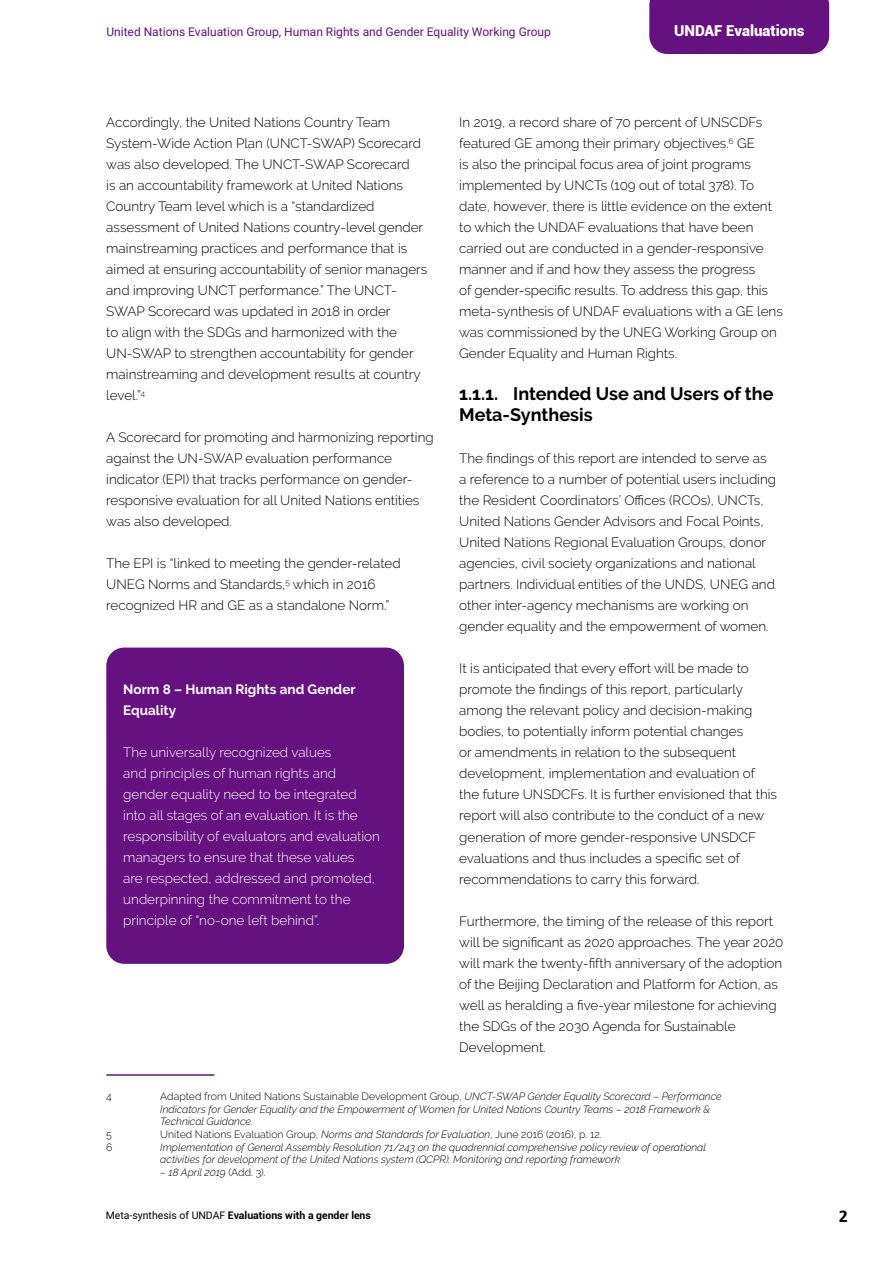
<style>
.page{position:relative;width:893px;height:1263px;background:#fff}
.page>*{position:absolute;margin:0;border:0;box-sizing:border-box;transform-origin:0 0}
.t1{font:700 18px/21px "Raleway";color:#000}
.t2{font:700 18px "Calibri";color:#000}
.t3{font:900 15px "Roboto";color:#fff}
.t4{font:300 13.5px/21px "Raleway";color:#000}
.t5{font:300 13.5px/21px "Raleway";color:#fff}
.t6{font:700 13.5px/21px "Raleway";color:#fff}
.t7{font:12px "Roboto";color:#651180}
.t8{font:italic 300 10.5px/12.6px "Raleway";color:#000}
.t9{font:300 10.5px "Raleway";color:#000}
.t10{font:700 10.5px "Roboto";color:#000}
.s1{font-style:normal}
.s2{font-style:italic}
.s3{font-weight:400}
</style>
<div class="page">
<div style="left:649px;top:0;width:180px;height:54px;background:#651180"></div>
<div style="left:106px;top:647px;width:298px;height:317px;background:#651180;border-radius:18px"></div>
<hr style="left:106px;top:1074px;width:108px;height:2px;background:#651180">
<p class="t7" style="left:106px;top:23px;width:446px">United Nations Evaluation Group, Human Rights and Gender Equality Working Group</p>
<p class="t3" style="left:674px;top:20px;width:132px">UNDAF Evaluations</p>
<p class="t4" style="left:106px;top:112px;width:322px">Accordingly, the United Nations Country Team System-Wide Action Plan (UNCT-SWAP) Scorecard was also developed. The UNCT-SWAP Scorecard<br>is an accountability framework at United Nations Country Team level which is a “standardized assessment of United Nations country-level gender mainstreaming practices and performance that is aimed at ensuring accountability of senior managers and improving UNCT performance.” The UNCT-SWAP Scorecard was updated in 2018 in order<br>to align with the SDGs and harmonized with the UN-SWAP to strengthen accountability for gender mainstreaming and development results at country level.”<sup>4</sup></p>
<p class="t4" style="left:106px;top:427px;width:329px">A Scorecard for promoting and harmonizing reporting against the UN-SWAP evaluation performance indicator (EPI) that tracks performance on gender&shy;responsive evaluation for all United Nations entities was also developed.</p>
<p class="t4" style="left:106px;top:553px;width:296px">The EPI is “linked to meeting the gender-related<br>UNEG Norms and Standards,<sup>5</sup> which in 2016 recognized HR and GE as a standalone Norm.”</p>
<p class="t6" style="left:123px;top:679px;width:234px">Norm 8 – Human Rights and Gender<br>Equality</p>
<p class="t5" style="left:123px;top:742px;width:258px">The universally recognized values<br>and principles of human rights and gender equality need to be integrated into all stages of an evaluation. It is the responsibility of evaluators and evaluation managers to ensure that these values<br>are respected, addressed and promoted, underpinning the commitment to the principle of “no-one left behind”.</p>
<p class="t4" style="left:459px;top:112px;width:325px">In 2019, a record share of 70 percent of UNSCDFs featured GE among their primary objectives.<sup>6</sup> GE<br>is also the principal focus area of joint programs implemented by UNCTs (109 out of total 378). To date, however, there is little evidence on the extent to which the UNDAF evaluations that have been carried out are conducted in a gender-responsive manner and if and how they assess the progress<br>of gender-specific results. To address this gap, this meta-synthesis of UNDAF evaluations with a GE lens was commissioned by the UNEG Working Group on Gender Equality and Human Rights.</p>
<h1 class="t1" style="left:459px;top:384px;width:316px">1.1.1. Intended Use and Users of the<br>Meta-Synthesis</h1>
<p class="t4" style="left:459px;top:448px;width:318px">The findings of this report are intended to serve as a reference to a number of potential users including the Resident Coordinators’ Offices (RCOs), UNCTs, United Nations Gender Advisors and Focal Points, United Nations Regional Evaluation Groups, donor agencies, civil society organizations and national partners. Individual entities of the UNDS, UNEG and other inter-agency mechanisms are working on gender equality and the empowerment of women.</p>
<p class="t4" style="left:459px;top:658px;width:319px">It is anticipated that every effort will be made to promote the findings of this report, particularly among the relevant policy and decision-making bodies, to potentially inform potential changes<br>or amendments in relation to the subsequent development, implementation and evaluation of the future UNSDCFs. It is further envisioned that this report will also contribute to the conduct of a new generation of more gender-responsive UNSDCF evaluations and thus includes a specific set of recommendations to carry this forward.</p>
<p class="t4" style="left:459px;top:910px;width:326px">Furthermore, the timing of the release of this report will be significant as 2020 approaches. The year 2020 will mark the twenty-fifth anniversary of the adoption of the Beijing Declaration and Platform for Action, as well as heralding a five-year milestone for achieving the SDGs of the 2030 Agenda for Sustainable Development.</p>
<p class="t9" style="left:106px;top:1090px;width:7px">4</p>
<p class="t8" style="left:160px;top:1090px;width:563px"><span class="s1">Adapted from United Nations Sustainable Development Group,</span> UNCT-SWAP Gender Equality Scorecard – Performance<br>Indicators for Gender Equality and the Empowerment of Women for United Nations Country Teams – 2018 Framework &amp;<br>Technical Guidance.</p>
<p class="t9" style="left:106px;top:1128px;width:7px">5</p>
<p class="t9" style="left:160px;top:1128px;width:443px">United Nations Evaluation Group, <span class="s2">Norms and Standards for Evaluation</span>, June 2016 (2016), p. 12.</p>
<p class="t9" style="left:106px;top:1141px;width:8px">6</p>
<p class="t8" style="left:160px;top:1140px;width:547px">Implementation of General Assembly Resolution 71/243 on the quadrennial comprehensive policy review of operational activities for development of the United Nations system (QCPR): Monitoring and reporting framework</p>
<p class="t8" style="left:160px;top:1166px;width:107px">– 18 April 2019 <span class="s1">(Add. 3).</span></p>
<p class="t10" style="left:106px;top:1208px;width:267px"><span class="s3">Meta-synthesis of UNDAF</span> Evaluations with a gender lens</p>
<h1 class="t2" style="left:839px;top:1204px;width:11px">2</h1>
</div>
